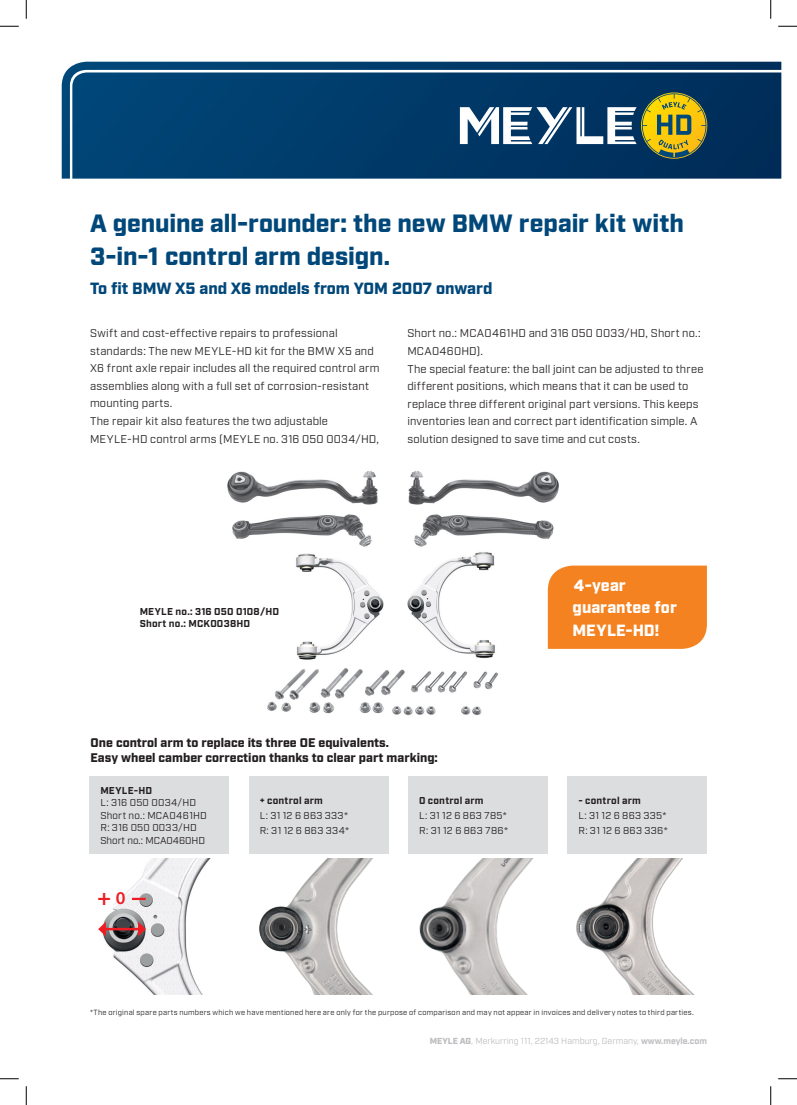
<style>
.page{position:relative;width:797px;height:1105px;background:#fff}
.page>*{position:absolute;margin:0;border:0;box-sizing:border-box;transform-origin:0 0}
.t1{font:900 25px/32.5px "Industry";letter-spacing:-.005em;color:#00477a}
.t2{font:700 22.62px "Myriad Pro";color:#ee1d23}
.t3{font:900 16.25px "Industry";color:#00477a}
.t4{font:900 16.25px/22.5px "Industry";letter-spacing:.005em;color:#fff}
.t5{font:900 12.5px/15px "Industry";color:#231f20}
.t6{font:11.25px/17.5px "Industry";letter-spacing:.015em;color:#231f20}
.t7{font:10px/12.5px "Industry";letter-spacing:.025em;color:#231f20}
.t8{font:700 10px/12px "Industry";letter-spacing:.025em;color:#231f20}
.t9{font:8.75px "Industry";color:#bcbdc0}
.t10{font:7.5px "Industry";letter-spacing:.03em;color:#231f20}
.s1{font-weight:600;font-size:18.12px}
.s2{font-weight:900}
.s3{font-weight:700}
</style>
<div class="page">
<img style="left:227px;top:471px;width:332px;height:245px">
<img style="left:288px;top:550px;width:215px;height:112px">
<svg style="left:62px;top:62px;width:719px;height:117px;background:#08406e"></svg>
<svg style="left:642px;top:93px;width:64px;height:65px;background:#9b932f"></svg>
<svg style="left:460px;top:107px;width:176px;height:37px"></svg>
<div style="left:548px;top:566px;width:159px;height:83px;background:#f58220"></div>
<img style="left:103px;top:858px;width:108px;height:136px">
<svg style="left:132px;top:898px;width:14px;height:2px"></svg>
<hr style="left:104px;top:928px;width:36px;height:2px;background:#ee1d23">
<svg style="left:98px;top:922px;width:8px;height:14px"></svg>
<svg style="left:138px;top:922px;width:8px;height:14px"></svg>
<div style="left:90px;top:776px;width:139px;height:78px;background:#dcdddf"></div>
<div style="left:249px;top:776px;width:139px;height:78px;background:#dcdddf"></div>
<div style="left:408px;top:776px;width:140px;height:78px;background:#dcdddf"></div>
<div style="left:567px;top:776px;width:140px;height:78px;background:#dcdddf"></div>
<img style="left:576px;top:858px;width:118px;height:136px">
<img style="left:419px;top:858px;width:115px;height:136px">
<img style="left:259px;top:858px;width:114px;height:136px">
<svg style="left:0;top:25px;width:19px;height:2px"></svg>
<svg style="left:778px;top:25px;width:19px;height:2px"></svg>
<svg style="left:0;top:1078px;width:19px;height:1px"></svg>
<svg style="left:778px;top:1078px;width:19px;height:1px"></svg>
<svg style="left:25px;top:0;width:2px;height:19px"></svg>
<svg style="left:25px;top:1086px;width:2px;height:19px"></svg>
<svg style="left:770px;top:0;width:1px;height:19px"></svg>
<svg style="left:770px;top:1086px;width:1px;height:19px"></svg>
<h1 class="t1" style="left:90px;top:209px;width:595px">A genuine all-rounder: the new BMW repair kit with<br>3-in-1 control arm design.</h1>
<h3 class="t3" style="left:90px;top:278px;width:404px">To fit BMW X5 and X6 models from YOM 2007 onward</h3>
<p class="t6" style="left:90px;top:325px;width:291px">Swift and cost-effective repairs to professional standards: The new MEYLE-HD kit for the BMW X5 and X6 front axle repair includes all the required control arm assemblies along with a full set of corrosion-resistant mounting parts.<br>The repair kit also features the two adjustable MEYLE-HD control arms (MEYLE no. 316 050 0034/HD,</p>
<p class="t6" style="left:407px;top:325px;width:297px">Short no.: MCA0461HD and 316 050 0033/HD, Short no.:<br>MCA0460HD).<br>The special feature: the ball joint can be adjusted to three different positions, which means that it can be used to replace three different original part versions. This keeps inventories lean and correct part identification simple. A solution designed to save time and cut costs.</p>
<p class="t8" style="left:140px;top:605px;width:141px">MEYLE no.: 316 050 0108/HD<br>Short no.: MCK0038HD</p>
<p class="t5" style="left:91px;top:736px;width:349px">One control arm to replace its three OE equivalents.<br>Easy wheel camber correction thanks to clear part marking:</p>
<p class="t8" style="left:100px;top:785px;width:53px">MEYLE-HD</p>
<p class="t7" style="left:100px;top:797px;width:108px">L: 316 050 0034/HD<br>Short no.: MCA0461HD<br>R: 316 050 0033/HD<br>Short no.: MCA0460HD</p>
<p class="t8" style="left:260px;top:795px;width:65px">+ control arm</p>
<p class="t7" style="left:260px;top:808px;width:91px;line-height:15px">L: 31 12 6 863 333*<br>R: 31 12 6 863 334*</p>
<h2 class="t2" style="left:97px;top:883px;width:30px">+ <span class="s1">0</span></h2>
<p class="t8" style="left:419px;top:795px;width:66px">0 control arm</p>
<p class="t7" style="left:419px;top:808px;width:90px;line-height:15px">L: 31 12 6 863 785*<br>R: 31 12 6 863 786*</p>
<h3 class="t4" style="left:572px;top:575px;width:106px">4-year guarantee for<br>MEYLE-HD!</h3>
<p class="t8" style="left:578px;top:795px;width:64px">- control arm</p>
<p class="t7" style="left:578px;top:808px;width:91px;line-height:15px">L: 31 12 6 863 335*<br>R: 31 12 6 863 336*</p>
<p class="t10" style="left:90px;top:1008px;width:605px">*The original spare parts numbers which we have mentioned here are only for the purpose of comparison and may not appear in invoices and delivery notes to third parties.</p>
<p class="t9" style="left:430px;top:1036px;width:279px"><span class="s2">MEYLE AG</span>, Merkurring 111, 22143 Hamburg, Germany, <span class="s3">www.meyle.com</span></p>
</div>
